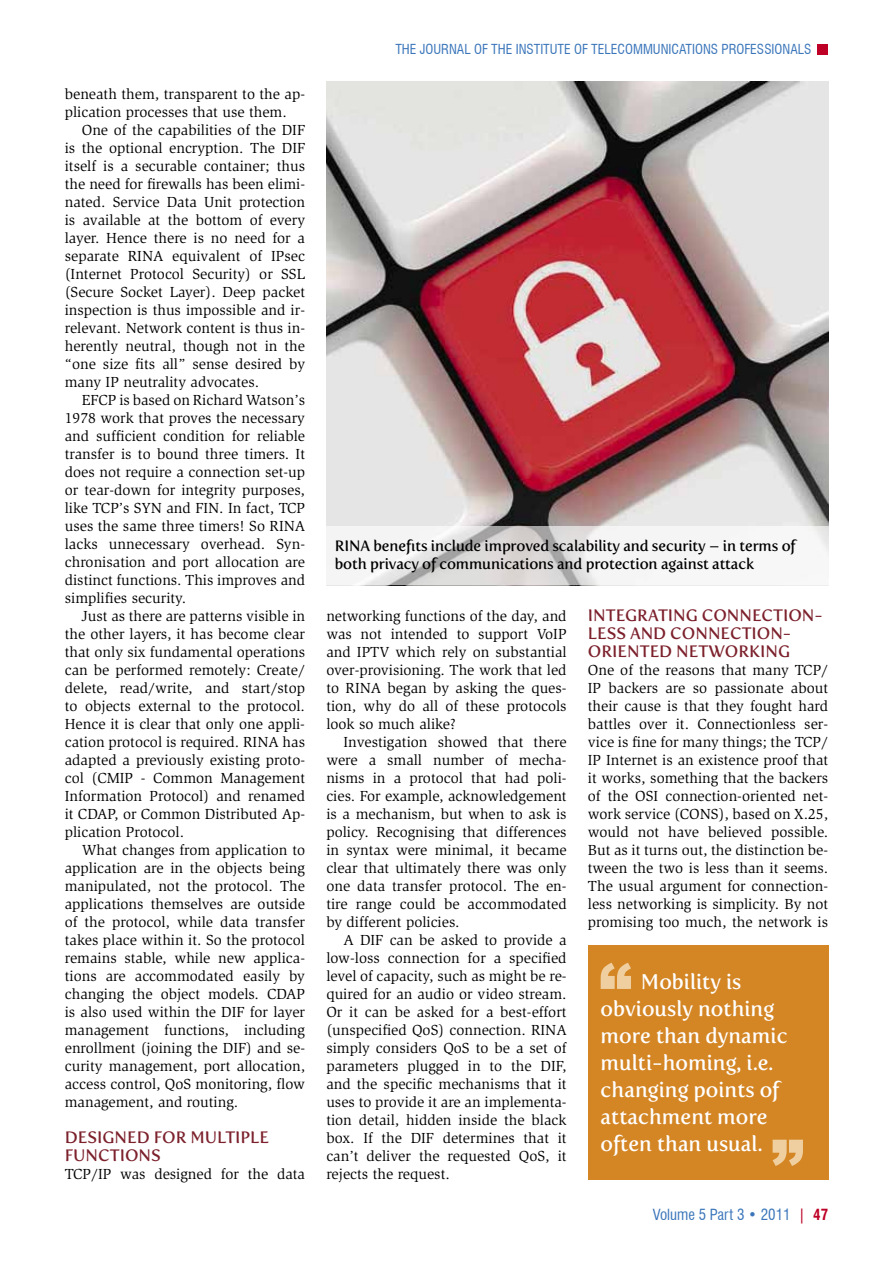
<style>
.page{position:relative;width:893px;height:1263px;background:#fff}
.page>*{position:absolute;margin:0;border:0;box-sizing:border-box;transform-origin:0 0}
.t1{font:21px/27px "Fertigo Pro";color:#fff}
.t2{font:16.5px/18px "Fertigo Pro";color:#7c212c}
.t3{font:15px/18px "Slimbach";color:#000;text-align:justify}
.t4{font:15px/18px "Fertigo Pro";letter-spacing:-.01em;color:#000}
.t5{font:condensed 15px "Swiss 721 BT";color:#3b76ba}
.t6{font:condensed 13.5px "Swiss 721 BT";color:#3b76ba}
.s1{color:#be0027}
.s2{font-weight:700;color:#be0027}
</style>
<div class="page">
<div style="left:818px;top:44px;width:10px;height:10px;background:#be0027"></div>
<div style="left:588px;top:945px;width:240px;height:234px;background:#d48625"></div>
<svg style="left:601px;top:963px;width:30px;height:26px"></svg>
<svg style="left:773px;top:1140px;width:30px;height:26px"></svg>
<img style="left:326px;top:81px;width:502px;height:445px">
<svg style="left:326px;top:526px;width:503px;height:59px;fill:#f5f5f5"></svg>
<p class="t3" style="left:65px;top:85px;width:242px">beneath them, transparent to the ap&shy;plication processes that use them.</p>
<p class="t3" style="left:65px;top:121px;width:242px;text-indent:17px">One of the capabilities of the DIF is the optional encryption. The DIF itself is a securable container; thus the need for firewalls has been elimi&shy;nated. Service Data Unit protection is available at the bottom of every layer. Hence there is no need for a separate RINA equivalent of IPsec (Internet Protocol Security) or SSL (Secure Socket Layer). Deep packet inspection is thus impossible and ir&shy;relevant. Network content is thus in&shy;herently neutral, though not in the “one size fits all” sense desired by many IP neutrality advocates.</p>
<p class="t3" style="left:65px;top:391px;width:242px;text-indent:17px">EFCP is based on Richard Watson’s 1978 work that proves the necessary and sufficient condition for reliable transfer is to bound three timers. It does not require a connection set-up or tear-down for integrity purposes, like TCP’s SYN and FIN. In fact, TCP uses the same three timers! So RINA lacks unnecessary overhead. Syn&shy;chronisation and port allocation are distinct functions. This improves and simplifies security.</p>
<p class="t3" style="left:65px;top:607px;width:242px;text-indent:17px">Just as there are patterns visible in the other layers, it has become clear that only six fundamental operations can be performed remotely: Create/ delete, read/write, and start/stop to objects external to the protocol.<br>Hence it is clear that only one appli&shy;cation protocol is required. RINA has adapted a previously existing proto&shy;col (CMIP - Common Management Information Protocol) and renamed it CDAP, or Common Distributed Ap&shy;plication Protocol.</p>
<p class="t3" style="left:65px;top:841px;width:242px;text-indent:17px">What changes from application to application are in the objects being manipulated, not the protocol. The applications themselves are outside of the protocol, while data transfer takes place within it. So the protocol remains stable, while new applica&shy;tions are accommodated easily by changing the object models. CDAP is also used within the DIF for layer management functions, including enrollment (joining the DIF) and se&shy;curity management, port allocation, access control, QoS monitoring, flow management, and routing.</p>
<p class="t2" style="left:65px;top:1128px;width:206px">Designed for multiple functions</p>
<p class="t3" style="left:65px;top:1165px;width:242px">TCP/IP was designed for the data</p>
<p class="t6" style="left:395px;top:41px;width:417px">THE JOURNAL OF THE INSTITUTE OF TELECOMMUNICATIONS PROFESSIONALS</p>
<p class="t4" style="left:335px;top:537px;width:462px">RIN A benefits include improved scalability and security – in terms of both privacy of communications and protection against attack</p>
<p class="t3" style="left:326px;top:607px;width:242px">networking functions of the day, and was not intended to support VoIP and IPTV which rely on substantial over-provisioning. The work that led to RINA began by asking the ques&shy;tion, why do all of these protocols look so much alike?</p>
<p class="t3" style="left:326px;top:733px;width:242px;text-indent:17px">Investigation showed that there were a small number of mecha&shy;nisms in a protocol that had poli&shy;cies. For example, acknowledgement is a mechanism, but when to ask is policy. Recognising that differences in syntax were minimal, it became clear that ultimately there was only one data transfer protocol. The en&shy;tire range could be accommodated by different policies.</p>
<p class="t3" style="left:326px;top:931px;width:242px;text-indent:17px">A DIF can be asked to provide a low-loss connection for a specified level of capacity, such as might be re&shy;quired for an audio or video stream.<br>Or it can be asked for a best-effort (unspecified QoS) connection. RINA simply considers QoS to be a set of parameters plugged in to the DIF, and the specific mechanisms that it uses to provide it are an implementa&shy;tion detail, hidden inside the black box. If the DIF determines that it can’t deliver the requested QoS, it rejects the request.</p>
<p class="t2" style="left:588px;top:606px;width:236px">Integrati ng connection&shy;less and connection-<br>ori ented networki ng</p>
<p class="t3" style="left:588px;top:661px;width:242px">One of the reasons that many TCP/ IP backers are so passionate about their cause is that they fought hard battles over it. Connectionless ser&shy;vice is fine for many things; the TCP/ IP Internet is an existence proof that it works, something that the backers of the OSI connection-oriented net&shy;work service (CONS), based on X.25, would not have believed possible.<br>But as it turns out, the distinction be&shy;tween the two is less than it seems.<br>The usual argument for connection&shy;less networking is simplicity. By not promising too much, the network is</p>
<h1 class="t1" style="left:601px;top:968px;width:188px;text-indent:40px">M obility is obviously nothing more than dynamic multi-homing, i.e. changing points of attachment more often than usual.</h1>
<p class="t5" style="left:653px;top:1206px;width:177px">Volume 5 Part 3 • 2011 <span class="s1">|</span> <span class="s2">47</span></p>
</div>
